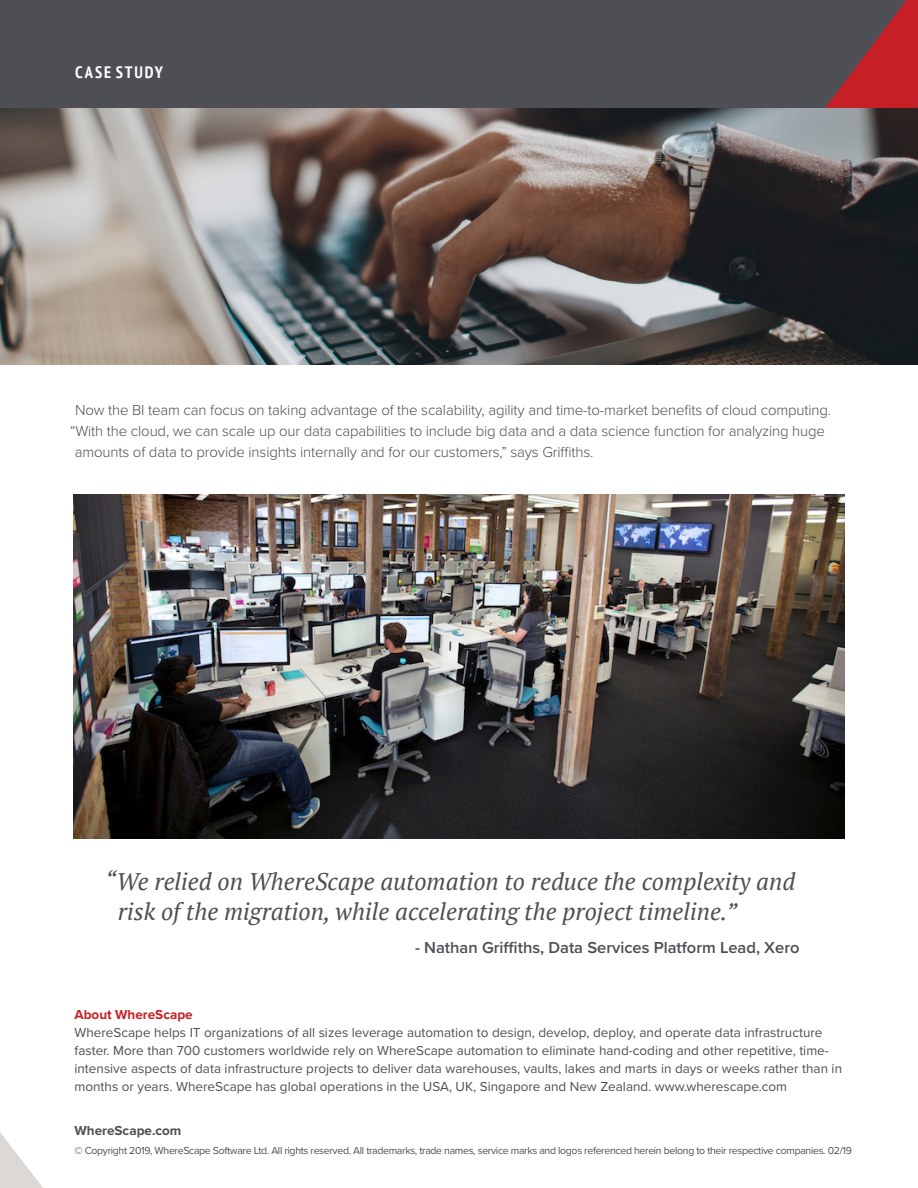
<style>
.page{position:relative;width:918px;height:1188px;background:#fff}
.page>*{position:absolute;margin:0;border:0;box-sizing:border-box;transform-origin:0 0}
.pull_quote{font:italic 24px/30px "PT Serif";color:#4d4f54}
.body{font:600 16.5px "Proxima Nova";color:#4d4f54}
.t1{font:700 condensed 16.5px "PT Sans";letter-spacing:.11em;color:#fff}
.body-2{font:300 15px "Proxima Nova";letter-spacing:-.01em;color:#4d4f54}
.About{font:13.5px/18px "Proxima Nova";color:#4d4f54}
.About-2{font:700 13.5px "Proxima Nova";color:#c62026}
.t2{font:700 13.5px "Proxima Nova";color:#4d4f54}
.copyright{font:10.5px "Proxima Nova";letter-spacing:-.03em;color:#4d4f54}
</style>
<div class="page">
<div style="left:0;top:0;width:918px;height:108px;background:#4d4f54"></div>
<svg style="left:0;top:1132px;width:43px;height:56px"></svg>
<svg style="left:825px;top:0;width:93px;height:108px"></svg>
<img style="left:0;top:108px;width:918px;height:256px">
<img style="left:73px;top:495px;width:772px;height:343px">
<p class="t1" style="left:75px;top:61px;width:89px">CASE STUDY</p>
<p class="body-2" style="left:75px;top:399px;width:758px">Now the BI team can focus on taking advantage of the scalability, agility and time-to-market benefits of cloud computing.</p>
<p class="body-2" style="left:70px;top:420px;width:756px">“With the cloud, we can scale up our data capabilities to include big data and a data science function for analyzing huge</p>
<p class="body-2" style="left:75px;top:441px;width:520px">amounts of data to provide insights internally and for our customers,” says Griffiths.</p>
<p class="pull_quote" style="left:118px;top:867px;width:679px;text-indent:-12px">“We relied on WhereScape automation to reduce the complexity and risk of the migration, while accelerating the project timeline.”</p>
<p class="body" style="left:415px;top:935px;width:386px">- Nathan Griffiths, Data Services Platform Lead, Xero</p>
<p class="About-2" style="left:75px;top:1005px;width:120px">About WhereScape</p>
<p class="About" style="left:75px;top:1023px;width:769px">WhereScape helps IT organizations of all sizes leverage automation to design, develop, deploy, and operate data infrastructure faster. More than 700 customers worldwide rely on WhereScape automation to eliminate hand-coding and other repetitive, time&shy;intensive aspects of data infrastructure projects to deliver data warehouses, vaults, lakes and marts in days or weeks rather than in months or years. WhereScape has global operations in the USA, UK, Singapore and New Zealand. www.wherescape.com</p>
<p class="t2" style="left:75px;top:1121px;width:108px">WhereScape.com</p>
<p class="copyright" style="left:74px;top:1142px;width:779px">© Copyright 2019, WhereScape Software Ltd. All rights reserved. All trademarks, trade names, service marks and logos referenced herein belong to their respective companies. 02/19</p>
</div>
